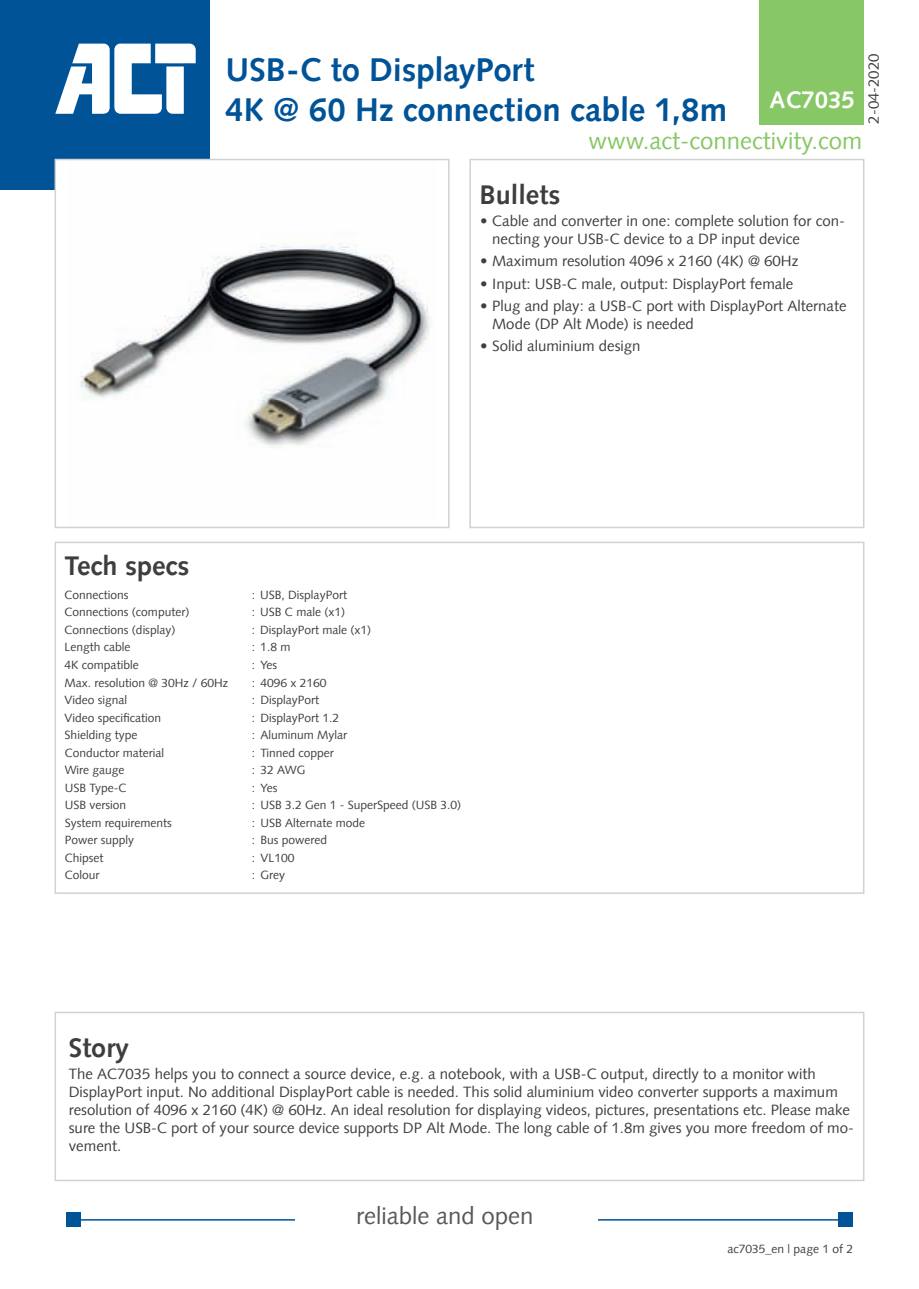
<style>
.page{position:relative;width:919px;height:1289px;background:#fff}
.page>*{position:absolute;margin:0;border:0;box-sizing:border-box;transform-origin:0 0}
.t1{font:700 33px/39.6px "Syntax LT";letter-spacing:-.005em;color:#015397}
.t2{font:700 27px "Syntax LT";color:#3e3e3f}
.t3{font:24px "Syntax LT";color:#87c765}
.t4{font:24px "Syntax LT";color:#57585a}
.t5{font:700 24px "Syntax LT";color:#fff}
.t6{font:15px/18px "Syntax LT";color:#3e3e3f}
.t7{font:12px "Syntax LT";color:#3e3e3f}
</style>
<div class="page">
<hr style="left:75px;top:1219px;width:766px;height:1px;background:#015397">
<div style="left:66px;top:1212px;width:15px;height:15px;background:#015397"></div>
<div style="left:837px;top:1212px;width:15px;height:15px;background:#015397"></div>
<div style="left:295px;top:1203px;width:302px;height:23px;background:#fff"></div>
<div style="left:0;top:0;width:209px;height:189px;background:#015397"></div>
<svg style="left:55px;top:44px;width:141px;height:70px"></svg>
<div style="left:469px;top:159px;width:395px;height:369px;border:2px solid #d1d2d4"></div>
<div style="left:759px;top:0;width:104px;height:124px;background:#87c765"></div>
<div style="left:55px;top:159px;width:394px;height:368px;background:#fff"></div>
<img style="left:80px;top:244px;width:350px;height:203px">
<div style="left:55px;top:159px;width:394px;height:369px;border:2px solid #d1d2d4"></div>
<div style="left:55px;top:1011px;width:809px;height:170px;border:2px solid #d1d2d4"></div>
<div style="left:55px;top:541px;width:809px;height:352px;border:2px solid #d1d2d4"></div>
<h1 class="t1" style="left:225px;top:53px;width:503px">USB-C to DisplayPort<br>4K @ 60 Hz connection cable 1,8m</h1>
<h3 class="t5" style="left:769px;top:90px;width:87px">AC7035</h3>
<h3 class="t3" style="left:588px;top:131px;width:275px">www.act-connectivity.com</h3>
<p class="t6" style="left:866px;top:124px;width:72px;rotate:-90deg">2-04-2020</p>
<h2 class="t2" style="left:479px;top:184px;width:82px">Bullets</h2>
<p class="t6" style="left:492px;top:213px;width:354px;text-indent:-12px">• Cable and converter in one: complete solution for con&shy;necting your USB-C device to a DP input device</p>
<p class="t6" style="left:480px;top:254px;width:320px">• Maximum resolution 4096 x 2160 (4K) @ 60Hz</p>
<p class="t6" style="left:480px;top:276px;width:314px">• Input: USB-C male, output: DisplayPort female</p>
<p class="t6" style="left:492px;top:298px;width:356px;text-indent:-12px">• Plug and play: a USB-C port with DisplayPort Alternate<br>Mode (DP Alt Mode) is needed</p>
<p class="t6" style="left:480px;top:338px;width:162px">• Solid aluminium design</p>
<h2 class="t2" style="left:65px;top:554px;width:126px">Tech specs</h2>
<p class="t7" style="left:65px;top:590px;width:66px">Connections</p>
<p class="t7" style="left:252px;top:590px;width:97px">: USB, DisplayPort</p>
<p class="t7" style="left:65px;top:607px;width:126px">Connections (computer)</p>
<p class="t7" style="left:252px;top:607px;width:95px">: USB C male (x1)</p>
<p class="t7" style="left:65px;top:625px;width:112px">Connections (display)</p>
<p class="t7" style="left:252px;top:625px;width:121px">: DisplayPort male (x1)</p>
<p class="t7" style="left:65px;top:642px;width:68px">Length cable</p>
<p class="t7" style="left:252px;top:642px;width:40px">: 1.8 m</p>
<p class="t7" style="left:65px;top:660px;width:76px">4K compatible</p>
<p class="t7" style="left:252px;top:660px;width:27px">: Yes</p>
<p class="t7" style="left:65px;top:677px;width:165px">Max. resolution @ 30Hz / 60Hz</p>
<p class="t7" style="left:252px;top:677px;width:76px">: 4096 x 2160</p>
<p class="t7" style="left:65px;top:695px;width:64px">Video signal</p>
<p class="t7" style="left:252px;top:695px;width:69px">: DisplayPort</p>
<p class="t7" style="left:65px;top:710px;width:98px">Video specification</p>
<p class="t7" style="left:252px;top:712px;width:89px">: DisplayPort 1.2</p>
<p class="t7" style="left:65px;top:730px;width:74px">Shielding type</p>
<p class="t7" style="left:252px;top:730px;width:97px">: Aluminum Mylar</p>
<p class="t7" style="left:65px;top:747px;width:101px">Conductor material</p>
<p class="t7" style="left:252px;top:747px;width:83px">: Tinned copper</p>
<p class="t7" style="left:65px;top:765px;width:61px">Wire gauge</p>
<p class="t7" style="left:252px;top:765px;width:55px">: 32 AWG</p>
<p class="t7" style="left:65px;top:782px;width:63px">USB Type-C</p>
<p class="t7" style="left:252px;top:782px;width:27px">: Yes</p>
<p class="t7" style="left:65px;top:800px;width:63px">USB version</p>
<p class="t7" style="left:252px;top:800px;width:211px">: USB 3.2 Gen 1 - SuperSpeed (USB 3.0)</p>
<p class="t7" style="left:65px;top:817px;width:109px">System requirements</p>
<p class="t7" style="left:252px;top:817px;width:115px">: USB Alternate mode</p>
<p class="t7" style="left:65px;top:835px;width:71px">Power supply</p>
<p class="t7" style="left:252px;top:835px;width:77px">: Bus powered</p>
<p class="t7" style="left:65px;top:852px;width:40px">Chipset</p>
<p class="t7" style="left:252px;top:852px;width:44px">: VL100</p>
<p class="t7" style="left:65px;top:870px;width:36px">Colour</p>
<p class="t7" style="left:252px;top:870px;width:35px">: Grey</p>
<h2 class="t2" style="left:69px;top:1036px;width:61px">Story</h2>
<p class="t6" style="left:69px;top:1066px;width:786px">The AC7035 helps you to connect a source device, e.g. a notebook, with a USB-C output, directly to a monitor with DisplayPort input. No additional DisplayPort cable is needed. This solid aluminium video converter supports a maximum resolution of 4096 x 2160 (4K) @ 60Hz. An ideal resolution for displaying videos, pictures, presentations etc. Please make sure the USB-C port of your source device supports DP Alt Mode. The long cable of 1.8m gives you more freedom of mo&shy;vement.</p>
<h3 class="t4" style="left:356px;top:1205px;width:179px">reliable and open</h3>
<p class="t7" style="left:727px;top:1244px;width:127px">ac7035_en | page 1 of 2</p>
</div>
